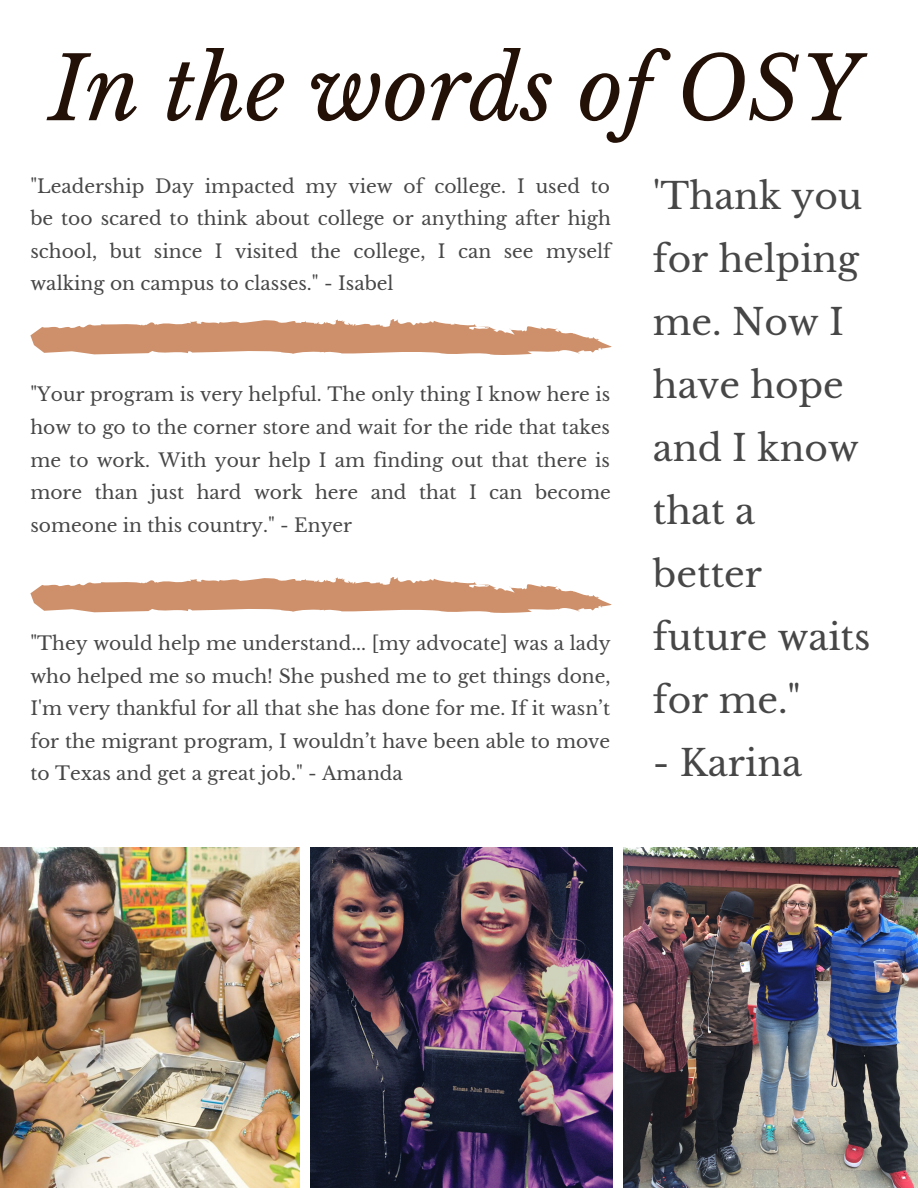
<style>
.page{position:relative;width:918px;height:1188px;background:#fff}
.page>*{position:absolute;margin:0;border:0;box-sizing:border-box;transform-origin:0 0}
.t1{font:italic 87px "Libre Baskerville";color:#231007}
.t2{font:36px/63px "Libre Baskerville";color:#474747}
.t3{font:18.75px/32.7px "Libre Baskerville";color:#474747;text-align:justify}
</style>
<div class="page">
<img style="left:0;top:848px;width:300px;height:340px">
<img style="left:311px;top:848px;width:301px;height:340px">
<img style="left:624px;top:848px;width:294px;height:340px">
<svg style="left:30px;top:577px;width:582px;height:36px"></svg>
<svg style="left:30px;top:319px;width:582px;height:36px"></svg>
<h1 class="t1" style="left:49px;top:36px;width:812px">In the words of OSY</h1>
<p class="t3" style="left:30px;top:170px;width:582px">"Leadership Day impacted my view of college. I used to be too scared to think about college or anything after high school, but since I visited the college, I can see myself walking on campus to classes." - Isabel</p>
<p class="t3" style="left:30px;top:379px;width:582px">"Your program is very helpful. The only thing I know here is how to go to the corner store and wait for the ride that takes me to work. With your help I am finding out that there is more than just hard work here and that I can become someone in this country." - Enyer</p>
<p class="t3" style="left:30px;top:627px;width:582px">"They would help me understand... [my advocate] was a lady who helped me so much! She pushed me to get things done, I'm very thankful for all that she has done for me. If it wasn’t for the migrant program, I wouldn’t have been able to move to Texas and get a great job." - Amanda</p>
<h2 class="t2" style="left:653px;top:165px;width:219px">'Thank you for helping me. Now I have hope and I know that a better future waits for me."</h2>
<h2 class="t2" style="left:653px;top:732px;width:151px">- Karina</h2>
</div>
